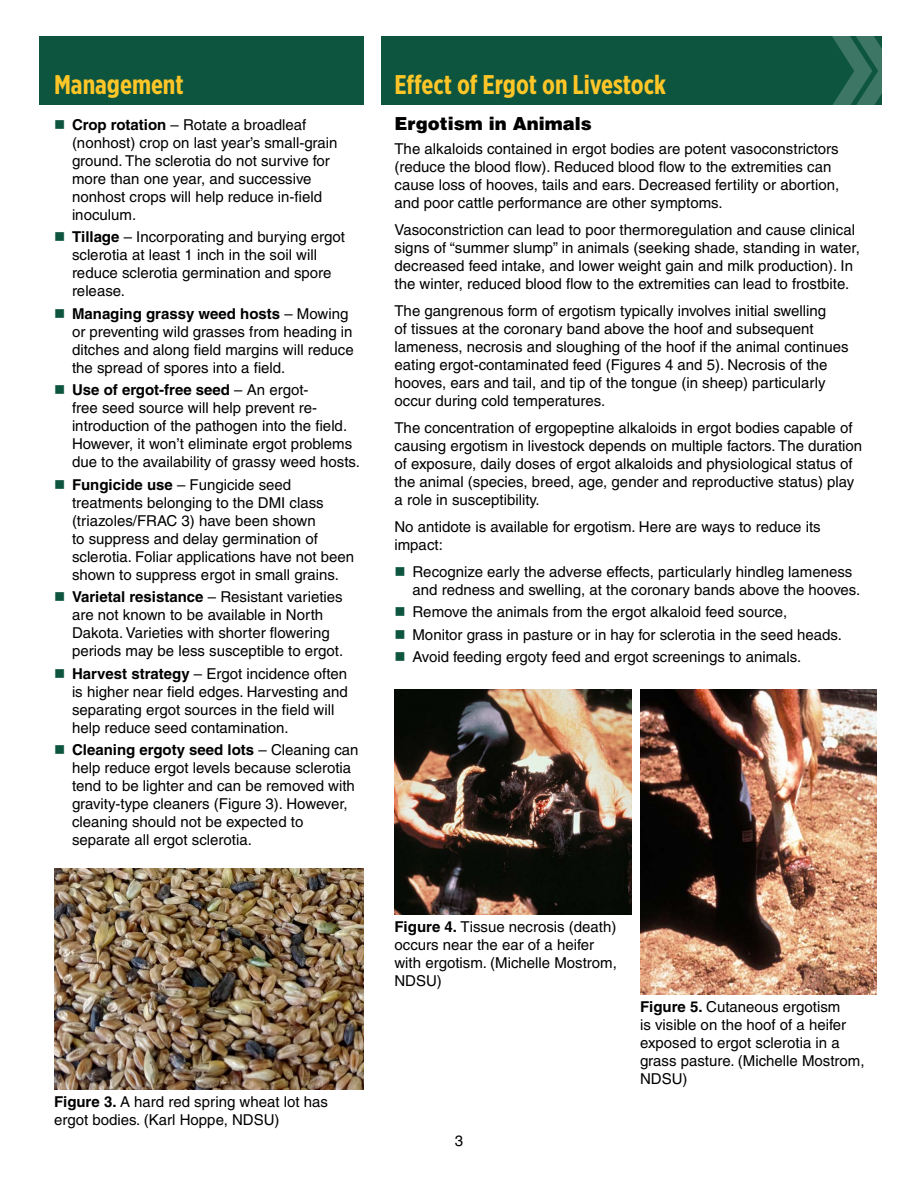
<style>
.page{position:relative;width:918px;height:1188px;background:#fff}
.page>*{position:absolute;margin:0;border:0;box-sizing:border-box;transform-origin:0 0}
.t1{font:700 27px "Gotham X Narrow";color:#ffc628}
.t2{font:900 18px "Helvetica";color:#000}
.t3{font:15px/18px "Helvetica";color:#000}
.s1{color:#0e553f}
.s2{font-weight:700}
</style>
<div class="page">
<div style="left:382px;top:36px;width:500px;height:68px;background:#0e553f"></div>
<div style="left:39px;top:36px;width:325px;height:68px;background:#0e553f"></div>
<img style="left:394px;top:689px;width:237px;height:226px">
<img style="left:54px;top:868px;width:310px;height:221px">
<img style="left:640px;top:689px;width:237px;height:306px">
<svg style="left:827px;top:36px;width:55px;height:69px"></svg>
<h1 class="t1" style="left:54px;top:67px;width:131px">Management</h1>
<p class="t3" style="left:72px;top:115px;width:267px;text-indent:-18px"><span class="s1">■</span> <span class="s2">Crop rotation</span> – Rotate a broadleaf (nonhost) crop on last year’s small-grain ground. The sclerotia do not survive for more than one year, and successive nonhost crops will help reduce in-field inoculum.</p>
<p class="t3" style="left:72px;top:228px;width:275px;text-indent:-18px"><span class="s1">■</span> <span class="s2">Tillage</span> – Incorporating and burying ergot sclerotia at least 1 inch in the soil will reduce sclerotia germination and spore release.</p>
<p class="t3" style="left:72px;top:304px;width:283px;text-indent:-18px"><span class="s1">■</span> <span class="s2">Managing grassy weed hosts</span> – Mowing or preventing wild grasses from heading in ditches and along field margins will reduce the spread of spores into a field.</p>
<p class="t3" style="left:72px;top:381px;width:289px;text-indent:-18px"><span class="s1">■</span> <span class="s2">Use of ergot-free seed</span> – An ergot-<br>free seed source will help prevent re&shy;introduction of the pathogen into the field.<br>However, it won’t eliminate ergot problems due to the availability of grassy weed hosts.</p>
<p class="t3" style="left:72px;top:475px;width:284px;text-indent:-18px"><span class="s1">■</span> <span class="s2">Fungicide use</span> – Fungicide seed treatments belonging to the DMI class (triazoles/FRAC 3) have been shown<br>to suppress and delay germination of sclerotia. Foliar applications have not been shown to suppress ergot in small grains.</p>
<p class="t3" style="left:72px;top:588px;width:273px;text-indent:-18px"><span class="s1">■</span> <span class="s2">Varietal resistance</span> – Resistant varieties are not known to be available in North Dakota. Varieties with shorter flowering periods may be less susceptible to ergot.</p>
<p class="t3" style="left:72px;top:664px;width:277px;text-indent:-18px"><span class="s1">■</span> <span class="s2">Harvest strategy</span> – Ergot incidence often is higher near field edges. Harvesting and separating ergot sources in the field will help reduce seed contamination.</p>
<p class="t3" style="left:72px;top:741px;width:288px;text-indent:-18px"><span class="s1">■</span> <span class="s2">Cleaning ergoty seed lots</span> – Cleaning can help reduce ergot levels because sclerotia tend to be lighter and can be removed with gravity-type cleaners (Figure 3). However, cleaning should not be expected to separate all ergot sclerotia.</p>
<p class="t3" style="left:54px;top:1093px;width:275px"><span class="s2">Figure 3.</span> A hard red spring wheat lot has ergot bodies. (Karl Hoppe, NDSU)</p>
<h1 class="t1" style="left:394px;top:67px;width:273px">Effect of Ergot on Livestock</h1>
<p class="t2" style="left:394px;top:111px;width:199px">Ergotism in Animals</p>
<p class="t3" style="left:394px;top:139px;width:446px">The alkaloids contained in ergot bodies are potent vasoconstrictors (reduce the blood flow). Reduced blood flow to the extremities can cause loss of hooves, tails and ears. Decreased fertility or abortion, and poor cattle performance are other symptoms.</p>
<p class="t3" style="left:394px;top:220px;width:467px">Vasoconstriction can lead to poor thermoregulation and cause clinical signs of “summer slump” in animals (seeking shade, standing in water, decreased feed intake, and lower weight gain and milk production). In the winter, reduced blood flow to the extremities can lead to frostbite.</p>
<p class="t3" style="left:394px;top:301px;width:456px">The gangrenous form of ergotism typically involves initial swelling<br>of tissues at the coronary band above the hoof and subsequent lameness, necrosis and sloughing of the hoof if the animal continues eating ergot-contaminated feed (Figures 4 and 5). Necrosis of the hooves, ears and tail, and tip of the tongue (in sheep) particularly occur during cold temperatures.</p>
<p class="t3" style="left:394px;top:418px;width:469px">The concentration of ergopeptine alkaloids in ergot bodies capable of causing ergotism in livestock depends on multiple factors. The duration of exposure, daily doses of ergot alkaloids and physiological status of the animal (species, breed, age, gender and reproductive status) play a role in susceptibility.</p>
<p class="t3" style="left:394px;top:517px;width:428px">No antidote is available for ergotism. Here are ways to reduce its impact:</p>
<p class="t3" style="left:412px;top:562px;width:449px;text-indent:-18px"><span class="s1">■</span> Recognize early the adverse effects, particularly hindleg lameness and redness and swelling, at the coronary bands above the hooves.</p>
<p class="t3" style="left:394px;top:603px;width:394px"><span class="s1">■</span> Remove the animals from the ergot alkaloid feed source,</p>
<p class="t3" style="left:394px;top:625px;width:449px"><span class="s1">■</span> Monitor grass in pasture or in hay for sclerotia in the seed heads.</p>
<p class="t3" style="left:394px;top:648px;width:408px"><span class="s1">■</span> Avoid feeding ergoty feed and ergot screenings to animals.</p>
<p class="t3" style="left:394px;top:918px;width:224px"><span class="s2">Figure 4.</span> Tissue necrosis (death) occurs near the ear of a heifer with ergotism. (Michelle Mostrom,<br>NDSU)</p>
<p class="t3" style="left:455px;top:1131px;width:10px">3</p>
<p class="t3" style="left:640px;top:998px;width:226px"><span class="s2">Figure 5.</span> Cutaneous ergotism<br>is visible on the hoof of a heifer exposed to ergot sclerotia in a grass pasture. (Michelle Mostrom,<br>NDSU)</p>
</div>
